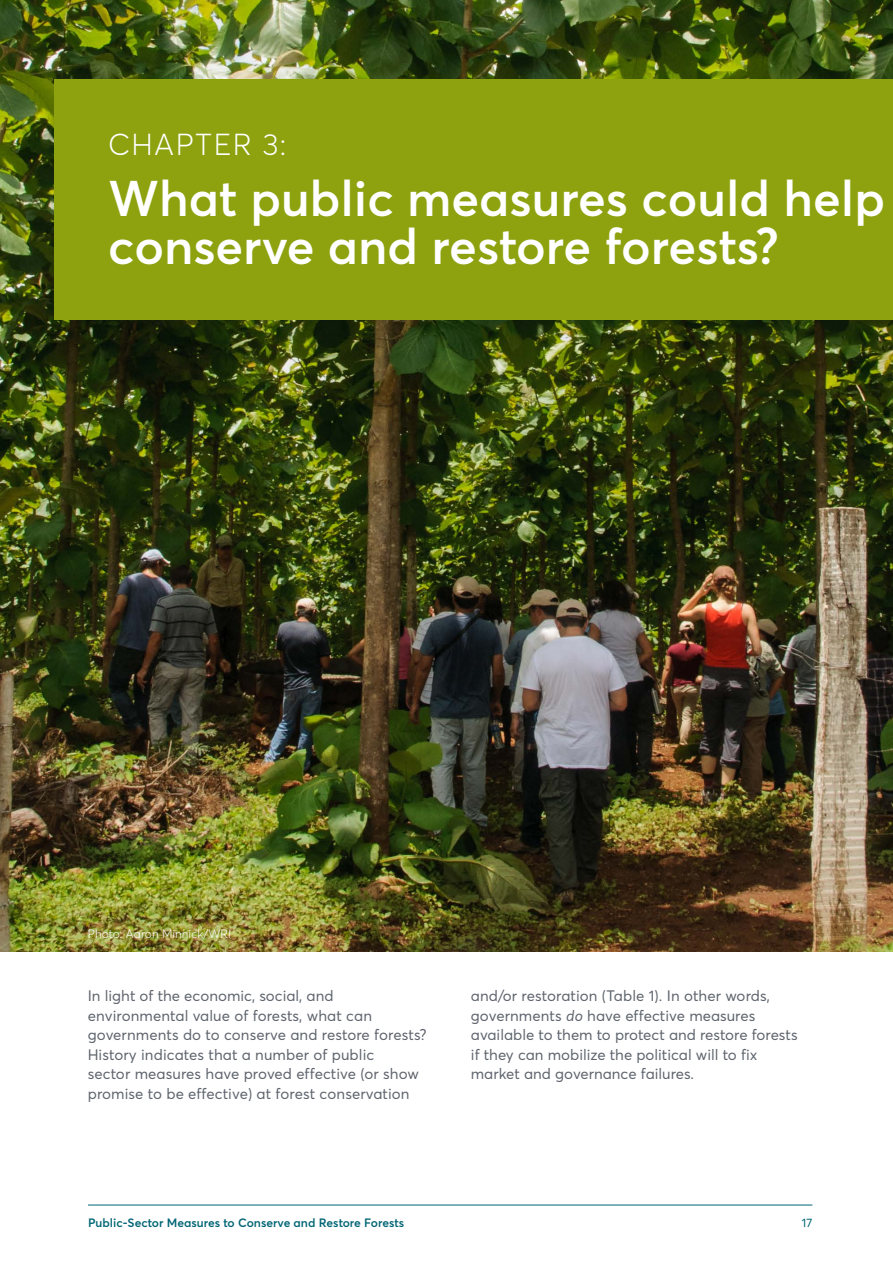
<style>
.page{position:relative;width:893px;height:1263px;background:#fff}
.page>*{position:absolute;margin:0;border:0;box-sizing:border-box;transform-origin:0 0}
.t1{font:600 49.5px/48px "Averta Std";color:#fff}
.t2{font:300 30px "Averta Std";letter-spacing:.05em;color:#fff}
.t3{font:15px/19.5px "Averta Std";color:#5f656e}
.t4{font:600 12px "Averta Std";color:#006574}
.t5{font:300 12px "Averta Std";color:#fff}
.t6{font:12px "Averta Std";color:#006574}
.s1{font-style:italic}
</style>
<div class="page">
<img style="left:0;top:0;width:893px;height:952px">
<div style="left:54px;top:79px;width:839px;height:241px;background:#8da20e"></div>
<hr style="left:88px;top:1204px;width:724px;height:1px;background:#006574">
<h2 class="t2" style="left:108px;top:126px;width:180px">CHAPTER 3:</h2>
<h1 class="t1" style="left:108px;top:174px;width:779px">What public measures could help conserve and restore forests?</h1>
<p class="t5" style="left:88px;top:926px;width:145px">Photo: Aaron Minnick/WRI</p>
<p class="t3" style="left:88px;top:986px;width:340px">In light of the economic, social, and environmental value of forests, what can governments do to conserve and restore forests?<br>History indicates that a number of public<br>sector measures have proved effective (or show promise to be effective) at forest conservation</p>
<p class="t3" style="left:471px;top:986px;width:328px">and/or restoration (Table 1). In other words, governments <span class="s1">do</span> have effective measures available to them to protect and restore forests if they can mobilize the political will to fix market and governance failures.</p>
<p class="t4" style="left:88px;top:1215px;width:318px">Public-Sector Measures to Conserve and Restore Forests</p>
<p class="t6" style="left:802px;top:1215px;width:12px">17</p>
</div>
